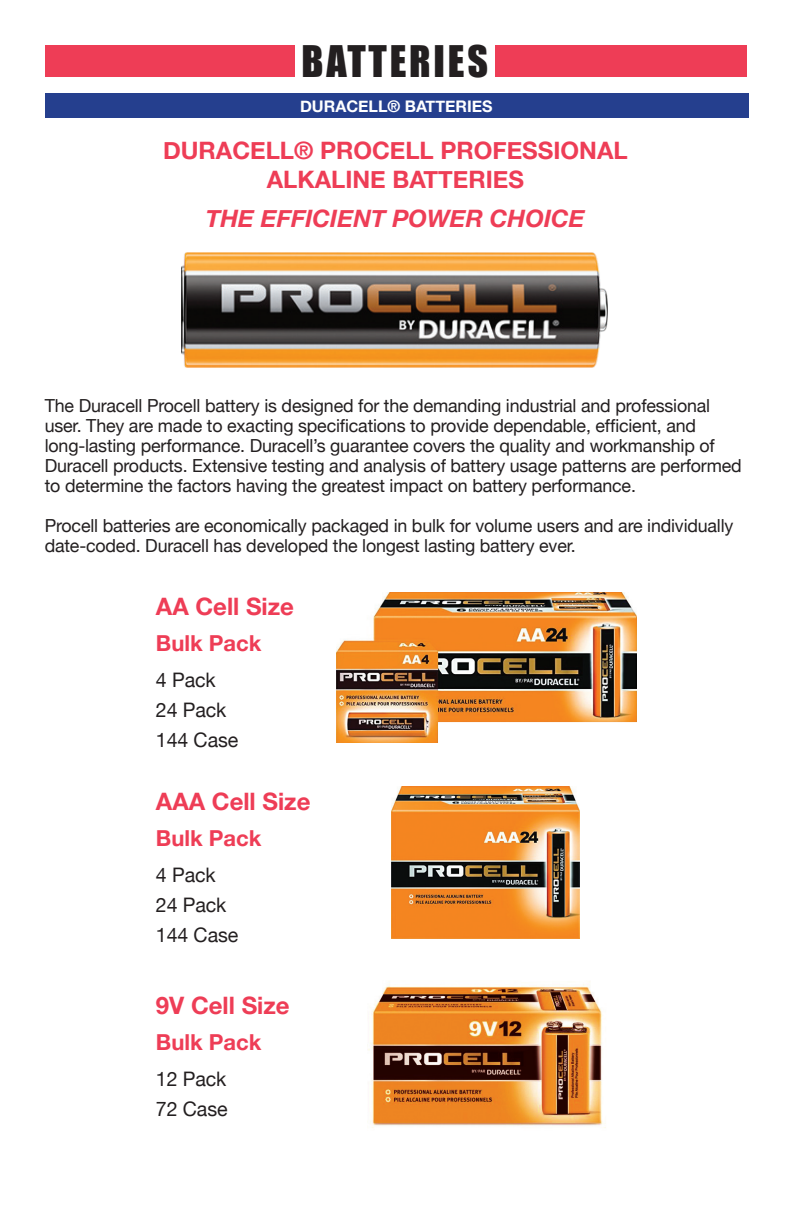
<style>
.page{position:relative;width:792px;height:1224px;background:#fff}
.page>*{position:absolute;margin:0;border:0;box-sizing:border-box;transform-origin:0 0}
.t1{font:40px "Impact";letter-spacing:.07em;color:#231f20}
.t2{font:700 24px "Helvetica Neue";color:#ee3d56}
.t3{font:italic 700 24px "Helvetica Neue";color:#ee3d56}
.t4{font:700 22px "Helvetica Neue";color:#ee3d56}
.t5{font:20px "Helvetica Neue";letter-spacing:-.005em;color:#231f20}
.t6{font:18px/20px "Helvetica Neue";letter-spacing:-.01em;color:#231f20}
.t7{font:700 16px "Helvetica Neue";color:#fff}
</style>
<div class="page">
<div style="left:45px;top:45px;width:702px;height:31px;background:#ee3d56"></div>
<div style="left:295px;top:45px;width:200px;height:39px;background:#fff"></div>
<div style="left:45px;top:94px;width:704px;height:24px;background:#253f8e"></div>
<img style="left:182px;top:252px;width:426px;height:116px">
<img style="left:337px;top:592px;width:300px;height:150px">
<img style="left:392px;top:786px;width:187px;height:152px">
<img style="left:367px;top:981px;width:239px;height:147px">
<p class="t1" style="left:302px;top:30px;width:188px">BATTERIES</p>
<p class="t7" style="left:300px;top:97px;width:194px">DURACELL® BATTERIES</p>
<p class="t2" style="left:163px;top:135px;width:466px">DURACELL® PROCELL PROFESSIONAL</p>
<p class="t2" style="left:267px;top:164px;width:259px">ALKALINE BATTERIES</p>
<p class="t3" style="left:206px;top:204px;width:381px">THE EFFICIENT POWER CHOICE</p>
<p class="t6" style="left:45px;top:395px;width:698px">The Duracell Procell battery is designed for the demanding industrial and professional user. They are made to exacting specifications to provide dependable, efficient, and long-lasting performance. Duracell’s guarantee covers the quality and workmanship of Duracell products. Extensive testing and analysis of battery usage patterns are performed to determine the factors having the greatest impact on battery performance.</p>
<p class="t6" style="left:45px;top:515px;width:690px">Procell batteries are economically packaged in bulk for volume users and are individually date-coded. Duracell has developed the longest lasting battery ever.</p>
<p class="t2" style="left:156px;top:592px;width:140px">AA Cell Size</p>
<p class="t4" style="left:156px;top:630px;width:107px">Bulk Pack</p>
<p class="t5" style="left:156px;top:668px;width:61px">4 Pack</p>
<p class="t5" style="left:156px;top:698px;width:72px">24 Pack</p>
<p class="t5" style="left:156px;top:728px;width:84px">144 Case</p>
<p class="t2" style="left:156px;top:786px;width:156px">AAA Cell Size</p>
<p class="t4" style="left:156px;top:824px;width:107px">Bulk Pack</p>
<p class="t5" style="left:156px;top:863px;width:61px">4 Pack</p>
<p class="t5" style="left:156px;top:893px;width:72px">24 Pack</p>
<p class="t5" style="left:156px;top:923px;width:84px">144 Case</p>
<p class="t2" style="left:156px;top:991px;width:135px">9V Cell Size</p>
<p class="t4" style="left:156px;top:1029px;width:107px">Bulk Pack</p>
<p class="t5" style="left:156px;top:1067px;width:72px">12 Pack</p>
<p class="t5" style="left:156px;top:1097px;width:73px">72 Case</p>
</div>
